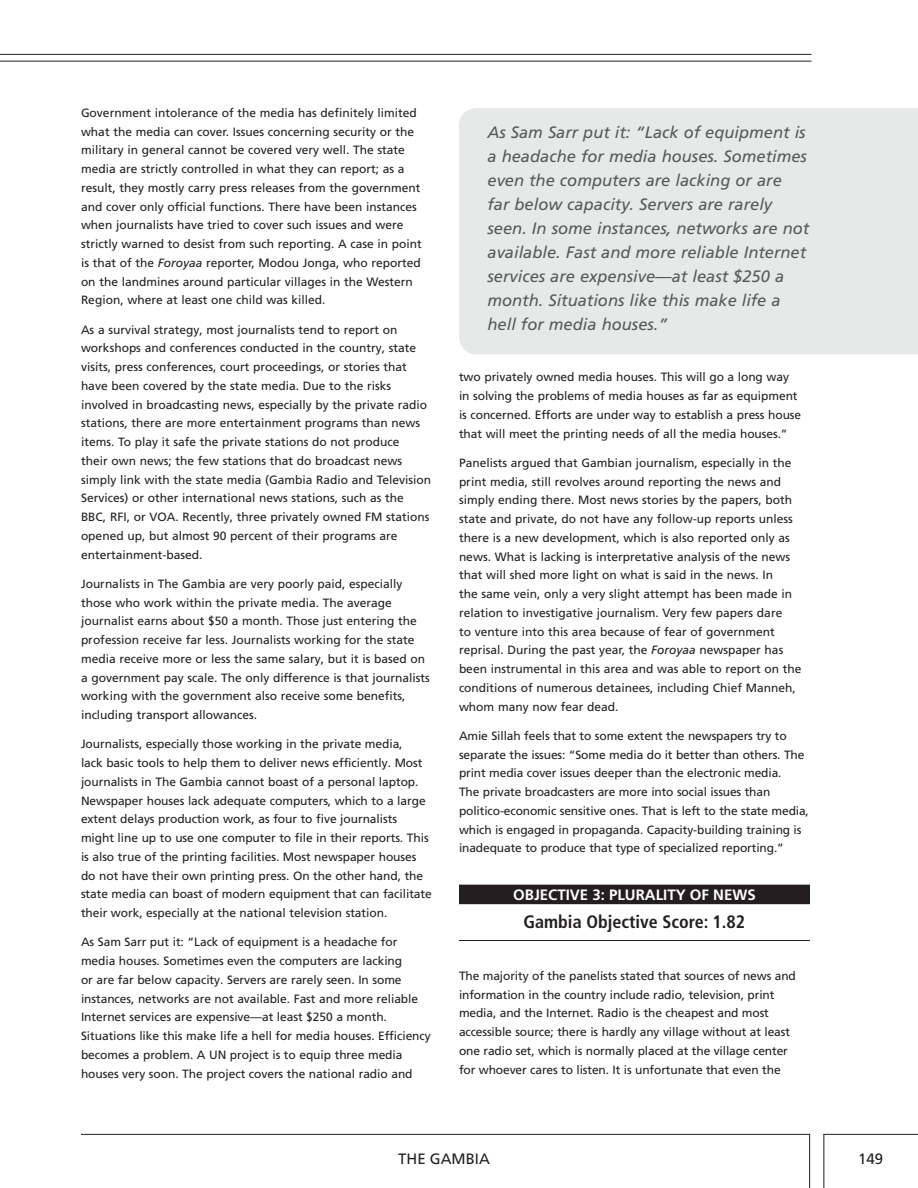
<style>
.page{position:relative;width:918px;height:1188px;background:#fff}
.page>*{position:absolute;margin:0;border:0;box-sizing:border-box;transform-origin:0 0}
.t1{font:700 condensed 18px "Frutiger";color:#231f20}
.t2{font:italic 16.5px/24px "Frutiger LT Pro";color:#58595b}
.t3{font:700 15px "Frutiger LT Pro";color:#fff}
.t4{font:15px "Frutiger LT Pro";color:#231f20}
.t5{font:12px/18.8px "Frutiger LT Pro";color:#231f20}
.s1{font-style:italic}
</style>
<div class="page">
<hr style="left:81px;top:1134px;width:729px;height:1px;background:#231f20">
<hr style="left:809px;top:1134px;width:1px;height:54px;background:#231f20">
<hr style="left:823px;top:1134px;width:1px;height:54px;background:#231f20">
<hr style="left:823px;top:1134px;width:95px;height:1px;background:#231f20">
<hr style="left:0;top:61px;width:812px;height:1px;background:#231f20">
<hr style="left:0;top:54px;width:812px;height:1px;background:#231f20">
<div style="left:459px;top:885px;width:351px;height:15px;background:#231f20"></div>
<div style="left:459px;top:899px;width:351px;height:5px;background:#231f20"></div>
<hr style="left:459px;top:940px;width:351px;height:1px;background:#231f20">
<div style="left:459px;top:108px;width:459px;height:246px;background:#e7e8e8"></div>
<p class="t5" style="left:81px;top:104px;width:342px">Government intolerance of the media has definitely limited what the media can cover. Issues concerning security or the military in general cannot be covered very well. The state media are strictly controlled in what they can report; as a result, they mostly carry press releases from the government and cover only official functions. There have been instances when journalists have tried to cover such issues and were strictly warned to desist from such reporting. A case in point is that of the <span class="s1">Foroyaa</span> reporter, Modou Jonga, who reported on the landmines around particular villages in the Western Region, where at least one child was killed.</p>
<p class="t5" style="left:81px;top:320px;width:352px">As a survival strategy, most journalists tend to report on workshops and conferences conducted in the country, state visits, press conferences, court proceedings, or stories that have been covered by the state media. Due to the risks involved in broadcasting news, especially by the private radio stations, there are more entertainment programs than news items. To play it safe the private stations do not produce<br>their own news; the few stations that do broadcast news simply link with the state media (Gambia Radio and Television Services) or other international news stations, such as the BBC, RFI, or VOA. Recently, three privately owned FM stations opened up, but almost 90 percent of their programs are entertainment-based.</p>
<p class="t5" style="left:81px;top:574px;width:350px">Journalists in The Gambia are very poorly paid, especially those who work within the private media. The average journalist earns about $50 a month. Those just entering the profession receive far less. Journalists working for the state media receive more or less the same salary, but it is based on a government pay scale. The only difference is that journalists working with the government also receive some benefits, including transport allowances.</p>
<p class="t5" style="left:81px;top:735px;width:352px">Journalists, especially those working in the private media,<br>lack basic tools to help them to deliver news efficiently. Most journalists in The Gambia cannot boast of a personal laptop.<br>Newspaper houses lack adequate computers, which to a large extent delays production work, as four to five journalists might line up to use one computer to file in their reports. This is also true of the printing facilities. Most newspaper houses do not have their own printing press. On the other hand, the state media can boast of modern equipment that can facilitate their work, especially at the national television station.</p>
<p class="t5" style="left:81px;top:933px;width:351px">As Sam Sarr put it: “Lack of equipment is a headache for media houses. Sometimes even the computers are lacking<br>or are far below capacity. Servers are rarely seen. In some instances, networks are not available. Fast and more reliable Internet services are expensive—at least $250 a month.<br>Situations like this make life a hell for media houses. Efficiency becomes a problem. A UN project is to equip three media houses very soon. The project covers the national radio and</p>
<p class="t2" style="left:488px;top:121px;width:323px">As Sam Sarr put it: “Lack of equipment is a headache for media houses. Sometimes even the computers are lacking or are<br>far below capacity. Servers are rarely seen. In some instances, networks are not available. Fast and more reliable Internet services are expensive—at least $250 a month. Situations like this make life a hell for media houses.”</p>
<p class="t5" style="left:459px;top:368px;width:344px">two privately owned media houses. This will go a long way in solving the problems of media houses as far as equipment is concerned. Efforts are under way to establish a press house that will meet the printing needs of all the media houses.”</p>
<p class="t5" style="left:459px;top:453px;width:344px">Panelists argued that Gambian journalism, especially in the print media, still revolves around reporting the news and simply ending there. Most news stories by the papers, both state and private, do not have any follow-up reports unless there is a new development, which is also reported only as news. What is lacking is interpretative analysis of the news that will shed more light on what is said in the news. In<br>the same vein, only a very slight attempt has been made in relation to investigative journalism. Very few papers dare<br>to venture into this area because of fear of government reprisal. During the past year, the <span class="s1">Foroyaa</span> newspaper has been instrumental in this area and was able to report on the conditions of numerous detainees, including Chief Manneh, whom many now fear dead.</p>
<p class="t5" style="left:459px;top:726px;width:351px">Amie Sillah feels that to some extent the newspapers try to separate the issues: “Some media do it better than others. The print media cover issues deeper than the electronic media.<br>The private broadcasters are more into social issues than politico-economic sensitive ones. That is left to the state media, which is engaged in propaganda. Capacity-building training is inadequate to produce that type of specialized reporting.”</p>
<p class="t3" style="left:513px;top:886px;width:21px">OBJECTIVE</p>
<p class="t3" style="left:592px;top:886px;width:35px">3: PLURALITY</p>
<p class="t3" style="left:690px;top:886px;width:46px">OF NEWS</p>
<h1 class="t1" style="left:524px;top:911px;width:223px">Gambia Objective Score: 1.82</h1>
<p class="t5" style="left:459px;top:966px;width:338px">The majority of the panelists stated that sources of news and information in the country include radio, television, print media, and the Internet. Radio is the cheapest and most accessible source; there is hardly any village without at least one radio set, which is normally placed at the village center for whoever cares to listen. It is unfortunate that even the</p>
<p class="t4" style="left:398px;top:1150px;width:54px">The Gambia</p>
<p class="t4" style="left:858px;top:1150px;width:27px">149</p>
</div>
